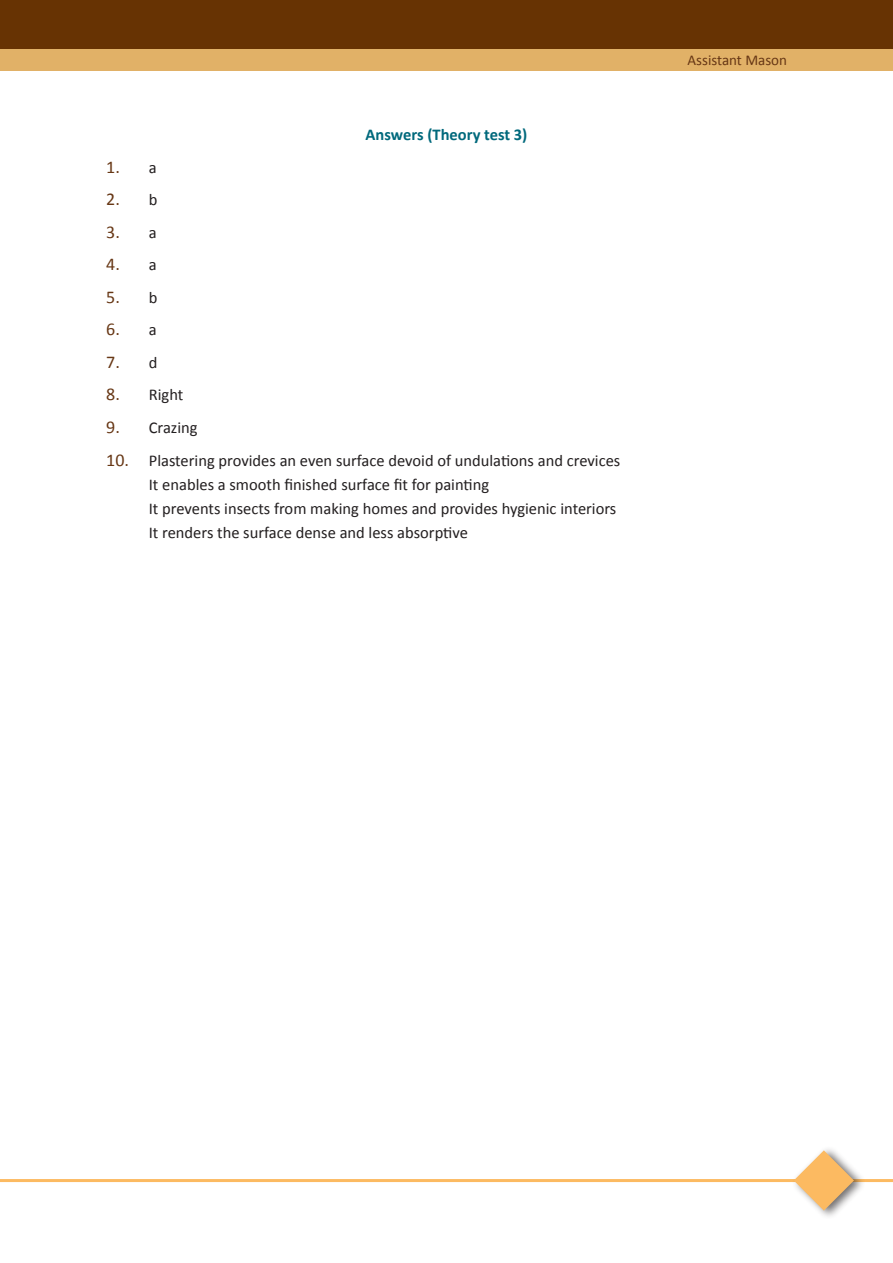
<style>
.page{position:relative;width:893px;height:1263px;background:#fff}
.page>*{position:absolute;margin:0;border:0;box-sizing:border-box;transform-origin:0 0}
._05_Numbering{font:18px "Calibri";color:#673715}
._04_Body_Text{font:16.5px "Calibri";color:#231f20}
._05_Numbering-2{font:16.5px "Calibri";color:#231f20}
._03_Sub_Sub_Sub_Head{font:700 16.5px "Calibri";color:#01697c}
.t1{font:15px "Calibri";color:#673715}
.s1{font-size:16.5px;color:#231f20}
.s2{font-size:18px;color:#673715}
</style>
<div class="page">
<div style="left:0;top:2px;width:893px;height:69px;background:#e1b167"></div>
<div style="left:0;top:0;width:893px;height:49px;background:#673303"></div>
<hr style="left:0;top:1179px;width:893px;height:3px;background:#fcba61">
<div style="left:790px;top:1144px;width:75px;height:75px;background:#231f20;opacity:.64"></div>
<svg style="left:794px;top:1150px;width:60px;height:60px"></svg>
<p class="_03_Sub_Sub_Sub_Head" style="left:366px;top:124px;width:163px">Answers (Theory test 3)</p>
<p class="_05_Numbering" style="left:106px;top:155px;width:52px">1. <span class="s1">a</span></p>
<p class="_05_Numbering" style="left:106px;top:188px;width:53px">2. <span class="s1">b</span></p>
<p class="_05_Numbering" style="left:106px;top:220px;width:52px">3. <span class="s1">a</span></p>
<p class="_05_Numbering" style="left:106px;top:253px;width:52px">4. <span class="s1">a</span></p>
<p class="_05_Numbering" style="left:106px;top:285px;width:53px">5. <span class="s1">b</span></p>
<p class="_05_Numbering" style="left:106px;top:318px;width:52px">6. <span class="s1">a</span></p>
<p class="_05_Numbering" style="left:106px;top:350px;width:53px">7. <span class="s1">d</span></p>
<p class="_05_Numbering-2" style="left:106px;top:384px;width:79px"><span class="s2">8.</span> Right</p>
<p class="_05_Numbering-2" style="left:106px;top:417px;width:93px"><span class="s2">9.</span> Crazing</p>
<p class="_05_Numbering-2" style="left:106px;top:450px;width:516px"><span class="s2">10.</span> Plastering provides an even surface devoid of undulations and crevices</p>
<p class="_04_Body_Text" style="left:149px;top:474px;width:342px">It enables a smooth finished surface fit for painting</p>
<p class="_04_Body_Text" style="left:149px;top:498px;width:469px">It prevents insects from making homes and provides hygienic interiors</p>
<p class="_04_Body_Text" style="left:149px;top:522px;width:321px">It renders the surface dense and less absorptive</p>
<p class="t1" style="left:688px;top:50px;width:101px">Assistant Mason</p>
</div>
